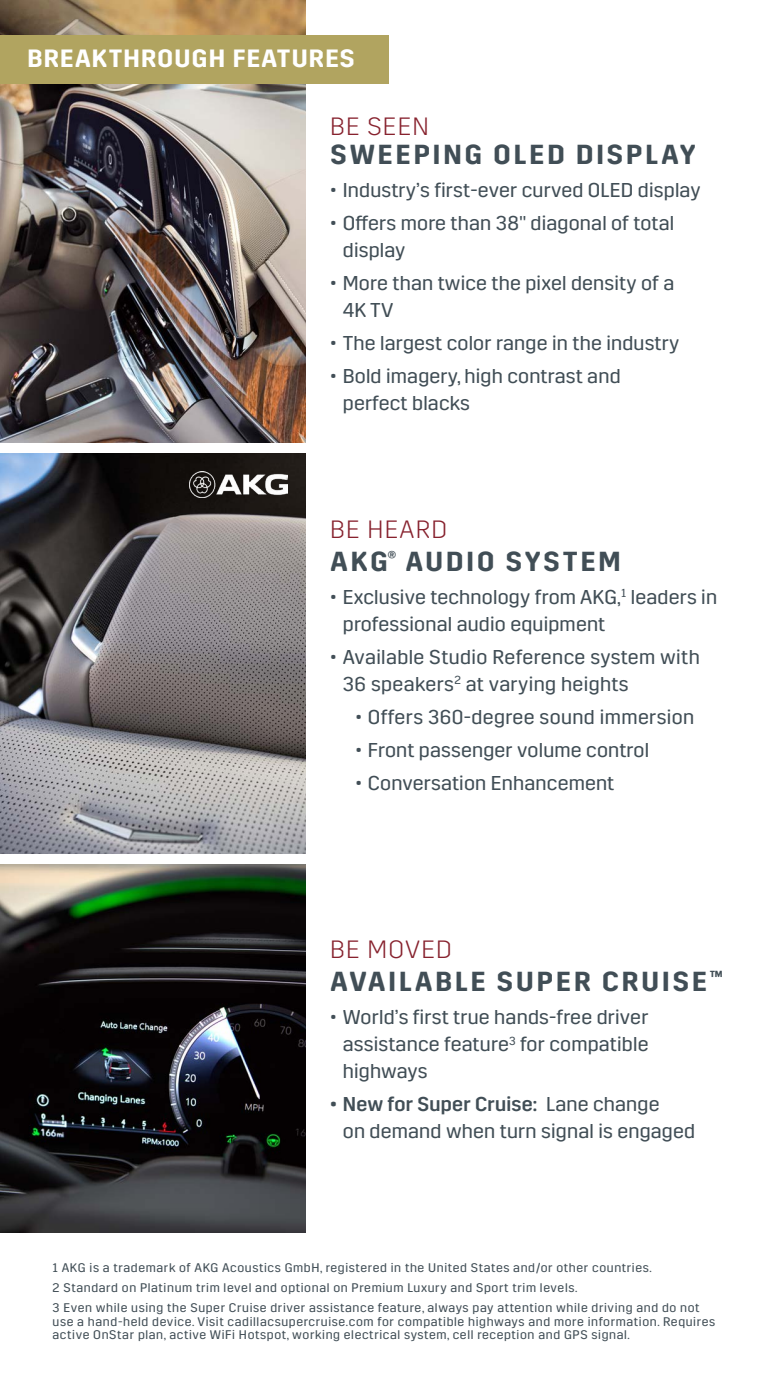
<style>
.page{position:relative;width:777px;height:1380px;background:#fff}
.page>*{position:absolute;margin:0;border:0;box-sizing:border-box;transform-origin:0 0}
.t1{font:600 27.5px "Cadillac Sans A";letter-spacing:.11em;color:#414e56}
.t2{font:300 25px "Cadillac Sans A";letter-spacing:.05em;color:#87222e}
.t3{font:600 25px "Cadillac Sans A";letter-spacing:.05em;color:#fff}
.t4{font:20px/26.9px "Cadillac Sans A";letter-spacing:.01em;color:#414e56}
.t5{font:12.5px/20px "Cadillac Sans A";letter-spacing:.05em;color:#414e56}
.s1{font-weight:500}
</style>
<div class="page">
<img style="left:0;top:0;width:305px;height:442px">
<img style="left:0;top:453px;width:305px;height:400px">
<img style="left:0;top:864px;width:305px;height:369px">
<div style="left:0;top:35px;width:388px;height:49px;background:#b1a460"></div>
<img style="left:189px;top:471px;width:99px;height:26px">
<p class="t3" style="left:28px;top:44px;width:328px">BREAKTHROUGH FEATURES</p>
<p class="t2" style="left:330px;top:113px;width:100px">BE SEEN</p>
<h1 class="t1" style="left:330px;top:139px;width:366px">SWEEPING OLED DISPLAY</h1>
<p class="t4" style="left:330px;top:177px;width:371px">• Industry’s first-ever curved OLED display</p>
<p class="t4" style="left:342px;top:210px;width:333px;text-indent:-12px">• Offers more than 38" diagonal of total display</p>
<p class="t4" style="left:342px;top:270px;width:333px;text-indent:-12px">• More than twice the pixel density of a<br>4K TV</p>
<p class="t4" style="left:330px;top:330px;width:350px">• The largest color range in the industry</p>
<p class="t4" style="left:342px;top:363px;width:279px;text-indent:-12px">• Bold imagery, high contrast and perfect blacks</p>
<p class="t2" style="left:330px;top:515px;width:118px">BE HEARD</p>
<h1 class="t1" style="left:330px;top:546px;width:291px">AKG<sup>®</sup> AUDIO SYSTEM</h1>
<p class="t4" style="left:343px;top:584px;width:375px;text-indent:-13px">• Exclusive technology from AKG,<sup>1</sup> leaders in professional audio equipment</p>
<p class="t4" style="left:343px;top:644px;width:358px;text-indent:-12px">• Available Studio Reference system with<br>36 speakers<sup>2</sup> at varying heights</p>
<p class="t4" style="left:355px;top:704px;width:340px">• Offers 360-degree sound immersion</p>
<p class="t4" style="left:355px;top:737px;width:295px">• Front passenger volume control</p>
<p class="t4" style="left:355px;top:770px;width:260px">• Conversation Enhancement</p>
<p class="t2" style="left:330px;top:936px;width:123px">BE MOVED</p>
<h1 class="t1" style="left:330px;top:966px;width:393px">AVAILABLE SUPER CRUISE<sup>™</sup></h1>
<p class="t4" style="left:342px;top:1004px;width:307px;text-align:justify;text-indent:-12px">• World’s first true hands-free driver assistance feature<sup>3</sup> for compatible highways</p>
<p class="t4" style="left:342px;top:1091px;width:353px;text-indent:-12px"><span class="s1">• New for Super Cruise:</span> Lane change<br>on demand when turn signal is engaged</p>
<p class="t5" style="left:52px;top:1258px;width:648px">1 AKG is a trademark of AKG Acoustics GmbH, registered in the United States and/or other countries.<br>2 Standard on Platinum trim level and optional on Premium Luxury and Sport trim levels.<br>3 Even while using the Super Cruise driver assistance feature, always pay attention while driving and do not</p>
<p class="t5" style="left:52px;top:1314px;width:663px;line-height:13.8px">use a hand-held device. Visit cadillacsupercruise.com for compatible highways and more information. Requires active OnStar plan, active WiFi Hotspot, working electrical system, cell reception and GPS signal.</p>
</div>
